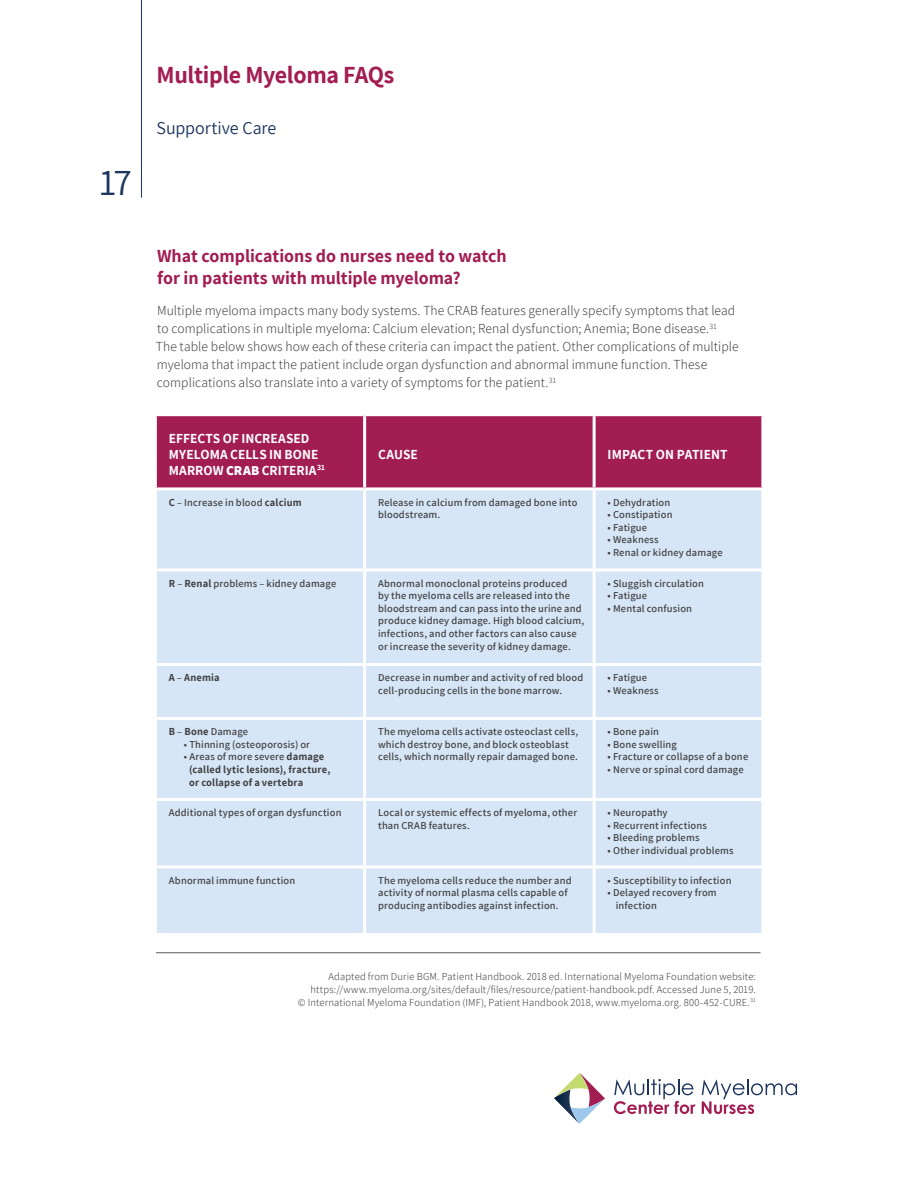
<style>
.page{position:relative;width:918px;height:1188px;background:#fff}
.page>*{position:absolute;margin:0;border:0;box-sizing:border-box;transform-origin:0 0}
.t1{font:37.5px "Assistant";color:#1d365f}
.t2{font:700 24px "Assistant";letter-spacing:-.015em;color:#a21d52}
.t3{font:700 18px/21.6px "Assistant";letter-spacing:-.005em;color:#a21d52}
.t4{font:18px "Assistant";letter-spacing:-.005em;color:#1d365f}
.t5{font:300 13.5px/18px "Assistant";letter-spacing:.005em;color:#414042}
.t6{font:700 13.5px/16.2px "Assistant";color:#fff}
.t7{font:600 10.5px/12.6px "Assistant";letter-spacing:.015em;color:#414042}
.t8{font:300 10.5px/12.6px "Assistant";letter-spacing:.015em;color:#414042;text-align:right}
.t9{font:700 10.5px/12.6px "Assistant";letter-spacing:.02em;color:#414042}
.s1{font-weight:800}
.s2{font-weight:700}
.s3{font-weight:600}
</style>
<div class="page">
<hr style="left:141px;top:0;width:1px;height:198px;background:#1d365f">
<svg style="left:554px;top:1073px;width:51px;height:51px"></svg>
<svg style="left:614px;top:1079px;width:81px;height:35px"></svg>
<svg style="left:702px;top:1079px;width:95px;height:35px"></svg>
<hr style="left:156px;top:952px;width:604px;height:1px;background:#58595b">
<div style="left:157px;top:416px;width:604px;height:71px;background:#a21d52"></div>
<div style="left:157px;top:490px;width:604px;height:443px;background:#d6e6f6"></div>
<hr style="left:363px;top:416px;width:3px;height:71px;background:#fff">
<hr style="left:593px;top:416px;width:3px;height:71px;background:#fff">
<hr style="left:363px;top:490px;width:3px;height:78px;background:#fff">
<hr style="left:593px;top:490px;width:3px;height:78px;background:#fff">
<hr style="left:154px;top:568px;width:211px;height:3px;background:#fff">
<hr style="left:365px;top:568px;width:229px;height:3px;background:#fff">
<hr style="left:363px;top:571px;width:3px;height:92px;background:#fff">
<hr style="left:594px;top:568px;width:170px;height:3px;background:#fff">
<hr style="left:593px;top:571px;width:3px;height:92px;background:#fff">
<hr style="left:154px;top:663px;width:211px;height:3px;background:#fff">
<hr style="left:365px;top:663px;width:229px;height:3px;background:#fff">
<hr style="left:363px;top:666px;width:3px;height:51px;background:#fff">
<hr style="left:594px;top:663px;width:170px;height:3px;background:#fff">
<hr style="left:593px;top:666px;width:3px;height:51px;background:#fff">
<hr style="left:154px;top:717px;width:211px;height:3px;background:#fff">
<hr style="left:365px;top:717px;width:229px;height:3px;background:#fff">
<hr style="left:363px;top:720px;width:3px;height:78px;background:#fff">
<hr style="left:594px;top:717px;width:170px;height:3px;background:#fff">
<hr style="left:593px;top:720px;width:3px;height:78px;background:#fff">
<hr style="left:154px;top:798px;width:211px;height:3px;background:#fff">
<hr style="left:365px;top:798px;width:229px;height:3px;background:#fff">
<hr style="left:363px;top:801px;width:3px;height:64px;background:#fff">
<hr style="left:594px;top:798px;width:170px;height:3px;background:#fff">
<hr style="left:593px;top:801px;width:3px;height:64px;background:#fff">
<hr style="left:154px;top:865px;width:211px;height:3px;background:#fff">
<hr style="left:365px;top:865px;width:229px;height:3px;background:#fff">
<hr style="left:363px;top:868px;width:3px;height:65px;background:#fff">
<hr style="left:594px;top:865px;width:170px;height:3px;background:#fff">
<hr style="left:593px;top:868px;width:3px;height:65px;background:#fff">
<h1 class="t1" style="left:100px;top:157px;width:34px">17</h1>
<h2 class="t2" style="left:157px;top:58px;width:239px">Multiple Myeloma FAQs</h2>
<h3 class="t4" style="left:157px;top:116px;width:121px">Supportive Care</h3>
<h3 class="t3" style="left:157px;top:245px;width:351px">What complications do nurses need to watch for in patients with multiple myeloma?</h3>
<p class="t5" style="left:156px;top:301px;width:584px">Multiple myeloma impacts many body systems. The CRAB features generally specify symptoms that lead to complications in multiple myeloma: Calcium elevation; Renal dysfunction; Anemia; Bone disease.<sup>31<br></sup>The table below shows how each of these criteria can impact the patient. Other complications of multiple myeloma that impact the patient include organ dysfunction and abnormal immune function. These complications also translate into a variety of symptoms for the patient.<sup>31</sup></p>
<p class="t6" style="left:169px;top:429px;width:158px">EFFECTS OF INCREASED<br>MYELOMA CELLS IN BONE<br>MARROW <span class="s1">CRAB</span> CRITERIA<sup>31</sup></p>
<p class="t6" style="left:378px;top:446px;width:41px">CAUSE</p>
<p class="t6" style="left:608px;top:446px;width:122px">IMPACT ON PATIENT</p>
<p class="t7" style="left:169px;top:495px;width:134px"><span class="s2">C</span> – Increase in blood <span class="s2">calcium</span></p>
<p class="t7" style="left:378px;top:495px;width:201px">Release in calcium from damaged bone into bloodstream.</p>
<p class="t7" style="left:608px;top:495px;width:64px">• Dehydration</p>
<p class="t7" style="left:608px;top:508px;width:66px">• Constipation</p>
<p class="t7" style="left:608px;top:521px;width:41px">• Fatigue</p>
<p class="t7" style="left:608px;top:533px;width:53px">• Weakness</p>
<p class="t7" style="left:608px;top:546px;width:117px">• Renal or kidney damage</p>
<p class="t7" style="left:169px;top:576px;width:169px"><span class="s2">R</span> – <span class="s2">Renal</span> problems – kidney damage</p>
<p class="t7" style="left:378px;top:576px;width:208px">Abnormal monoclonal proteins produced<br>by the myeloma cells are released into the bloodstream and can pass into the urine and produce kidney damage. High blood calcium, infections, and other factors can also cause or increase the severity of kidney damage.</p>
<p class="t7" style="left:608px;top:576px;width:98px">• Sluggish circulation</p>
<p class="t7" style="left:608px;top:589px;width:41px">• Fatigue</p>
<p class="t7" style="left:608px;top:602px;width:86px">• Mental confusion</p>
<p class="t9" style="left:169px;top:671px;width:52px">A <span class="s3">–</span> Anemia</p>
<p class="t7" style="left:378px;top:671px;width:207px">Decrease in number and activity of red blood cell-producing cells in the bone marrow.</p>
<p class="t7" style="left:608px;top:671px;width:41px">• Fatigue</p>
<p class="t7" style="left:608px;top:684px;width:53px">• Weakness</p>
<p class="t7" style="left:169px;top:725px;width:81px"><span class="s2">B</span> – <span class="s2">Bone</span> Damage</p>
<p class="t7" style="left:184px;top:738px;width:128px">• Thinning (osteoporosis) or</p>
<p class="t9" style="left:189px;top:750px;width:143px;text-indent:-5px"><span class="s3">• Areas of more severe</span> damage (called lytic lesions), fracture, or collapse of a vertebra</p>
<p class="t7" style="left:378px;top:725px;width:202px">The myeloma cells activate osteoclast cells, which destroy bone, and block osteoblast cells, which normally repair damaged bone.</p>
<p class="t7" style="left:608px;top:725px;width:53px">• Bone pain</p>
<p class="t7" style="left:608px;top:738px;width:71px">• Bone swelling</p>
<p class="t7" style="left:608px;top:750px;width:142px">• Fracture or collapse of a bone</p>
<p class="t7" style="left:608px;top:763px;width:138px">• Nerve or spinal cord damage</p>
<p class="t7" style="left:169px;top:806px;width:174px">Additional types of organ dysfunction</p>
<p class="t7" style="left:378px;top:806px;width:201px">Local or systemic effects of myeloma, other than CRAB features.</p>
<p class="t7" style="left:608px;top:806px;width:62px">• Neuropathy</p>
<p class="t7" style="left:608px;top:819px;width:101px">• Recurrent infections</p>
<p class="t7" style="left:608px;top:831px;width:93px">• Bleeding problems</p>
<p class="t7" style="left:608px;top:844px;width:127px">• Other individual problems</p>
<p class="t7" style="left:169px;top:873px;width:128px">Abnormal immune function</p>
<p class="t7" style="left:378px;top:873px;width:195px">The myeloma cells reduce the number and activity of normal plasma cells capable of producing antibodies against infection.</p>
<p class="t7" style="left:608px;top:873px;width:125px">• Susceptibility to infection</p>
<p class="t7" style="left:616px;top:886px;width:103px;text-indent:-8px">• Delayed recovery from infection</p>
<p class="t8" style="left:298px;top:970px;width:460px">Adapted from Durie BGM. Patient Handbook. 2018 ed. International Myeloma Foundation website: https://www.myeloma.org/sites/default/files/resource/patient-handbook.pdf. Accessed June 5, 2019.<br>© International Myeloma Foundation (IMF), Patient Handbook 2018, www.myeloma.org. 800-452-CURE.<sup>31</sup></p>
</div>
